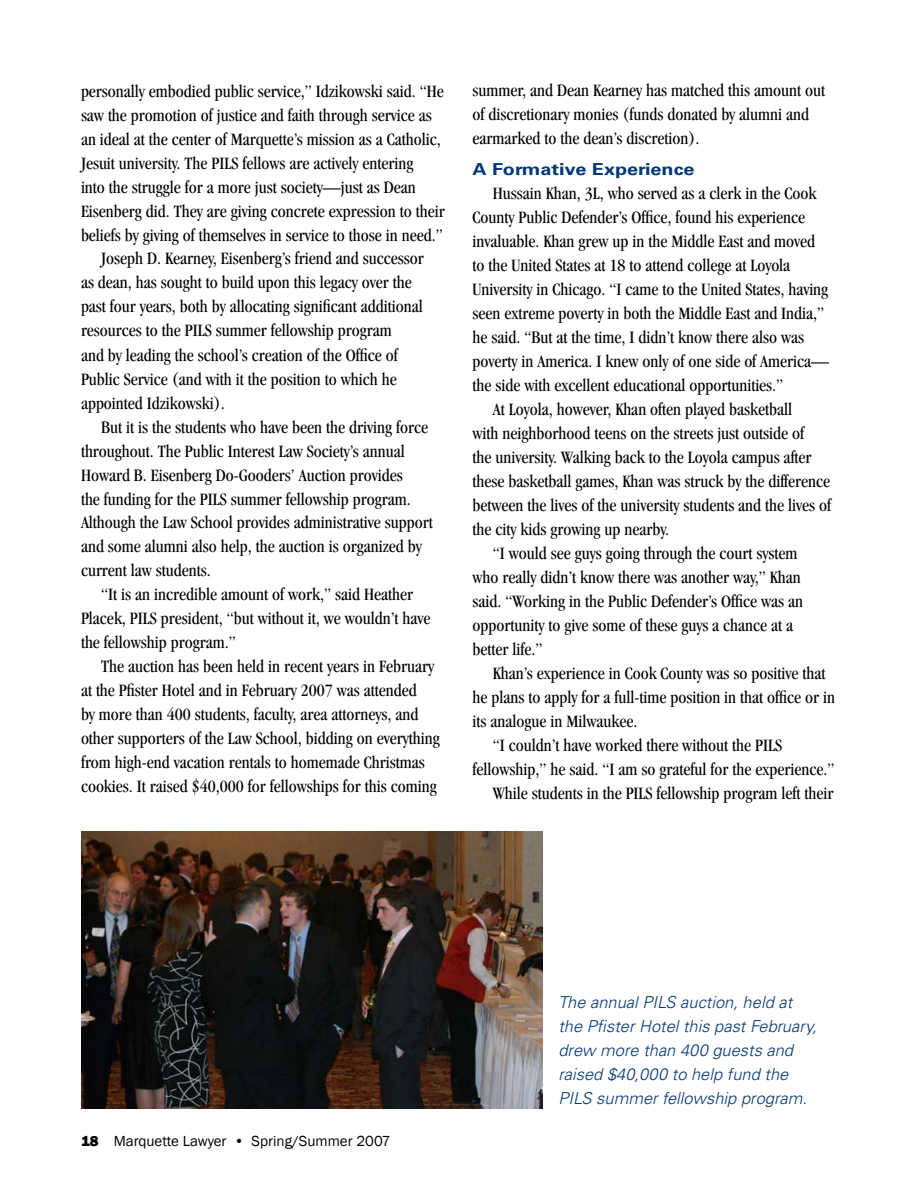
<style>
.page{position:relative;width:918px;height:1188px;background:#fff}
.page>*{position:absolute;margin:0;border:0;box-sizing:border-box;transform-origin:0 0}
.t1{font:condensed 18px/24px "Garamond";color:#000}
.t2{font:italic 300 16.5px/24px "Univers";color:#003876}
.t3{font:700 16.5px "Univers";color:#003876;scale:1.2 1}
.t4{font:15px "Franklin Gothic";color:#000}
.s1{font-weight:800}
</style>
<div class="page">
<img style="left:81px;top:832px;width:461px;height:276px">
<p class="t1" style="left:81px;top:79px;width:364px">personally embodied public service,” Idzikowski said. “He</p>
<p class="t1" style="left:81px;top:103px;width:352px">saw the promotion of justice and faith through service as</p>
<p class="t1" style="left:81px;top:127px;width:361px">an ideal at the center of Marquette’s mission as a Catholic,</p>
<p class="t1" style="left:81px;top:151px;width:334px">Jesuit university. The PILS fellows are actively entering</p>
<p class="t1" style="left:81px;top:175px;width:336px">into the struggle for a more just society—just as Dean</p>
<p class="t1" style="left:81px;top:199px;width:365px">Eisenberg did. They are giving concrete expression to their</p>
<p class="t1" style="left:81px;top:223px;width:363px">beliefs by giving of themselves in service to those in need.”</p>
<p class="t1" style="left:101px;top:247px;width:324px">Joseph D. Kearney, Eisenberg’s friend and successor</p>
<p class="t1" style="left:81px;top:271px;width:332px">as dean, has sought to build upon this legacy over the</p>
<p class="t1" style="left:81px;top:295px;width:343px">past four years, both by allocating significant additional</p>
<p class="t1" style="left:81px;top:319px;width:312px">resources to the PILS summer fellowship program</p>
<p class="t1" style="left:81px;top:343px;width:318px">and by leading the school’s creation of the Office of</p>
<p class="t1" style="left:81px;top:367px;width:317px">Public Service (and with it the position to which he</p>
<p class="t1" style="left:81px;top:391px;width:145px">appointed Idzikowski).</p>
<p class="t1" style="left:101px;top:415px;width:328px">But it is the students who have been the driving force</p>
<p class="t1" style="left:81px;top:439px;width:325px">throughout. The Public Interest Law Society’s annual</p>
<p class="t1" style="left:81px;top:463px;width:323px">Howard B. Eisenberg Do-Gooders’ Auction provides</p>
<p class="t1" style="left:81px;top:487px;width:331px">the funding for the PILS summer fellowship program.</p>
<p class="t1" style="left:81px;top:511px;width:353px">Although the Law School provides administrative support</p>
<p class="t1" style="left:81px;top:535px;width:342px">and some alumni also help, the auction is organized by</p>
<p class="t1" style="left:81px;top:559px;width:131px">current law students.</p>
<p class="t1" style="left:101px;top:583px;width:313px">“It is an incredible amount of work,” said Heather</p>
<p class="t1" style="left:81px;top:607px;width:351px">Placek, PILS president, “but without it, we wouldn’t have</p>
<p class="t1" style="left:81px;top:631px;width:156px">the fellowship program.”</p>
<p class="t1" style="left:101px;top:655px;width:334px">The auction has been held in recent years in February</p>
<p class="t1" style="left:81px;top:679px;width:337px">at the Pfister Hotel and in February 2007 was attended</p>
<p class="t1" style="left:81px;top:703px;width:339px">by more than 400 students, faculty, area attorneys, and</p>
<p class="t1" style="left:81px;top:727px;width:360px">other supporters of the Law School, bidding on everything</p>
<p class="t1" style="left:81px;top:751px;width:345px">from high-end vacation rentals to homemade Christmas</p>
<p class="t1" style="left:81px;top:775px;width:357px">cookies. It raised $40,000 for fellowships for this coming</p>
<p class="t1" style="left:473px;top:79px;width:354px">summer, and Dean Kearney has matched this amount out of discretionary monies (funds donated by alumni and earmarked to the dean’s discretion).</p>
<p class="t3" style="left:472px;top:160px;width:187px">A Formative Experience</p>
<p class="t1" style="left:493px;top:181px;width:325px">Hussain Khan, 3L, who served as a clerk in the Cook</p>
<p class="t1" style="left:472px;top:205px;width:334px">County Public Defender’s Office, found his experience</p>
<p class="t1" style="left:472px;top:229px;width:344px">invaluable. Khan grew up in the Middle East and moved</p>
<p class="t1" style="left:472px;top:253px;width:319px">to the United States at 18 to attend college at Loyola</p>
<p class="t1" style="left:472px;top:277px;width:357px">University in Chicago. “I came to the United States, having</p>
<p class="t1" style="left:472px;top:301px;width:353px">seen extreme poverty in both the Middle East and India,”</p>
<p class="t1" style="left:472px;top:325px;width:333px">he said. “But at the time, I didn’t know there also was</p>
<p class="t1" style="left:472px;top:349px;width:358px">poverty in America. I knew only of one side of America—</p>
<p class="t1" style="left:472px;top:373px;width:312px">the side with excellent educational opportunities.”</p>
<p class="t1" style="left:493px;top:397px;width:301px">At Loyola, however, Khan often played basketball</p>
<p class="t1" style="left:472px;top:421px;width:333px">with neighborhood teens on the streets just outside of</p>
<p class="t1" style="left:472px;top:445px;width:341px">the university. Walking back to the Loyola campus after</p>
<p class="t1" style="left:472px;top:469px;width:359px">these basketball games, Khan was struck by the difference</p>
<p class="t1" style="left:472px;top:493px;width:360px">between the lives of the university students and the lives of</p>
<p class="t1" style="left:472px;top:517px;width:198px">the city kids growing up nearby.</p>
<p class="t1" style="left:493px;top:541px;width:306px">“I would see guys going through the court system</p>
<p class="t1" style="left:472px;top:565px;width:330px">who really didn’t know there was another way,” Khan</p>
<p class="t1" style="left:472px;top:589px;width:332px">said. “Working in the Public Defender’s Office was an</p>
<p class="t1" style="left:472px;top:613px;width:322px">opportunity to give some of these guys a chance at a</p>
<p class="t1" style="left:473px;top:637px;width:71px">better life.”</p>
<p class="t1" style="left:493px;top:661px;width:334px">Khan’s experience in Cook County was so positive that</p>
<p class="t1" style="left:473px;top:685px;width:364px">he plans to apply for a full-time position in that office or in</p>
<p class="t1" style="left:473px;top:709px;width:166px">its analogue in Milwaukee.</p>
<p class="t1" style="left:493px;top:733px;width:291px">“I couldn’t have worked there without the PILS</p>
<p class="t1" style="left:473px;top:757px;width:363px">fellowship,” he said. “I am so grateful for the experience.”</p>
<p class="t1" style="left:493px;top:781px;width:342px">While students in the PILS fellowship program left their</p>
<p class="t4" style="left:81px;top:1131px;width:311px"><span class="s1">18</span> Marquette Lawyer • Spring/Summer 2007</p>
<p class="t2" style="left:558px;top:990px;width:260px">The annual PILS auction, held at the Pfister Hotel this past February, drew more than 400 guests and raised $40,000 to help fund the<br>PILS summer fellowship program.</p>
</div>
